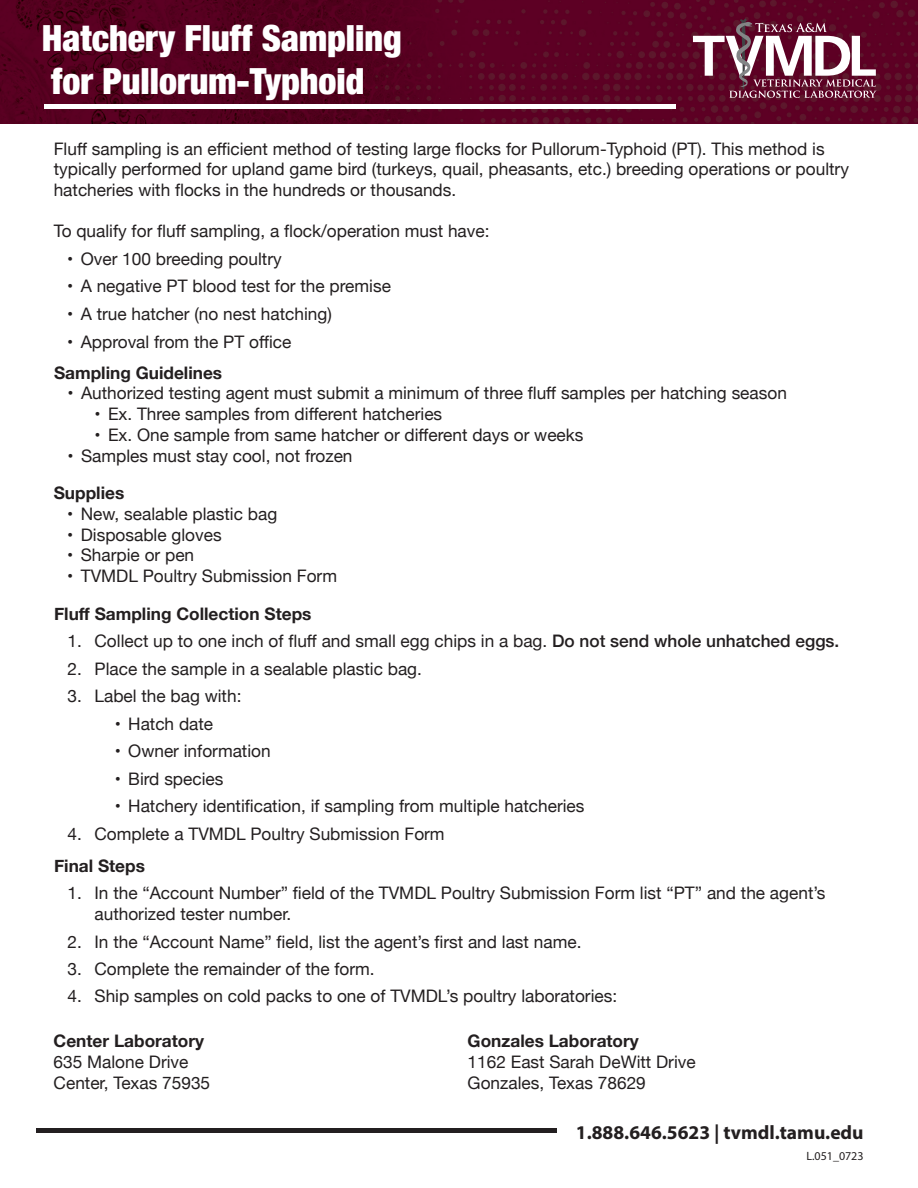
<style>
.page{position:relative;width:918px;height:1188px;background:#fff}
.page>*{position:absolute;margin:0;border:0;box-sizing:border-box;transform-origin:0 0}
.t1{font:900 condensed 36px "Helvetica Neue";color:#fff}
.t2{font:700 19.5px "Myriad Pro";color:#231f20}
.t3{font:17.25px/20.7px "Helvetica Neue";color:#231f20}
.t4{font:700 17.25px "Helvetica Neue";color:#231f20}
.t5{font:12px "Myriad Pro";color:#231f20}
.s1{font-weight:500}
</style>
<div class="page">
<img style="left:0;top:0;width:918px;height:123px">
<svg style="left:693px;top:18px;width:184px;height:80px"></svg>
<hr style="left:45px;top:105px;width:631px;height:4px;background:#fff">
<hr style="left:36px;top:1128px;width:521px;height:4px;background:#231f20">
<p class="t1" style="left:42px;top:8px;width:362px">Hatchery Fluff Sampling</p>
<p class="t1" style="left:51px;top:51px;width:315px">for Pullorum-Typhoid</p>
<p class="t3" style="left:54px;top:139px;width:797px">Fluff sampling is an efficient method of testing large flocks for Pullorum-Typhoid (PT). This method is typically performed for upland game bird (turkeys, quail, pheasants, etc.) breeding operations or poultry hatcheries with flocks in the hundreds or thousands.</p>
<p class="t3" style="left:54px;top:222px;width:437px">To qualify for fluff sampling, a flock/operation must have:</p>
<p class="t3" style="left:67px;top:249px;width:216px">• Over 100 breeding poultry</p>
<p class="t3" style="left:67px;top:277px;width:325px">• A negative PT blood test for the premise</p>
<p class="t3" style="left:67px;top:304px;width:266px">• A true hatcher (no nest hatching)</p>
<p class="t3" style="left:67px;top:333px;width:226px">• Approval from the PT office</p>
<p class="t4" style="left:54px;top:359px;width:170px">Sampling Guidelines</p>
<p class="t3" style="left:68px;top:384px;width:721px">• Authorized testing agent must submit a minimum of three fluff samples per hatching season</p>
<p class="t3" style="left:94px;top:405px;width:349px">• Ex. Three samples from different hatcheries</p>
<p class="t3" style="left:94px;top:425px;width:490px">• Ex. One sample from same hatcher or different days or weeks</p>
<p class="t3" style="left:68px;top:446px;width:287px">• Samples must stay cool, not frozen</p>
<p class="t4" style="left:54px;top:480px;width:72px">Supplies</p>
<p class="t3" style="left:67px;top:505px;width:211px">• New, sealable plastic bag</p>
<p class="t3" style="left:67px;top:525px;width:156px">• Disposable gloves</p>
<p class="t3" style="left:67px;top:546px;width:128px">• Sharpie or pen</p>
<p class="t3" style="left:67px;top:567px;width:271px">• TVMDL Poultry Submission Form</p>
<p class="t4" style="left:54px;top:600px;width:259px">Fluff Sampling Collection Steps</p>
<p class="t3" style="left:68px;top:632px;width:773px">1. Collect up to one inch of fluff and small egg chips in a bag. <span class="s1">Do not send whole unhatched eggs.</span></p>
<p class="t3" style="left:68px;top:659px;width:356px">2. Place the sample in a sealable plastic bag.</p>
<p class="t3" style="left:68px;top:687px;width:175px">3. Label the bag with:</p>
<p class="t3" style="left:115px;top:714px;width:100px">• Hatch date</p>
<p class="t3" style="left:115px;top:742px;width:157px">• Owner information</p>
<p class="t3" style="left:115px;top:769px;width:110px">• Bird species</p>
<p class="t3" style="left:115px;top:797px;width:471px">• Hatchery identification, if sampling from multiple hatcheries</p>
<p class="t3" style="left:68px;top:824px;width:379px">4. Complete a TVMDL Poultry Submission Form</p>
<p class="t4" style="left:54px;top:852px;width:93px">Final Steps</p>
<p class="t3" style="left:94px;top:884px;width:733px;text-indent:-27px">1. In the “Account Number” field of the TVMDL Poultry Submission Form list “PT” and the agent’s authorized tester number.</p>
<p class="t3" style="left:68px;top:932px;width:515px">2. In the “Account Name” field, list the agent’s first and last name.</p>
<p class="t3" style="left:68px;top:959px;width:309px">3. Complete the remainder of the form.</p>
<p class="t3" style="left:68px;top:987px;width:551px">4. Ship samples on cold packs to one of TVMDL’s poultry laboratories:</p>
<p class="t4" style="left:54px;top:1028px;width:152px">Center Laboratory</p>
<p class="t3" style="left:54px;top:1053px;width:136px">635 Malone Drive</p>
<p class="t3" style="left:54px;top:1073px;width:158px">Center, Texas 75935</p>
<p class="t4" style="left:468px;top:1028px;width:173px">Gonzales Laboratory</p>
<p class="t3" style="left:468px;top:1053px;width:230px">1162 East Sarah DeWitt Drive</p>
<p class="t3" style="left:468px;top:1073px;width:180px">Gonzales, Texas 78629</p>
<p class="t2" style="left:576px;top:1120px;width:289px">1.888.646.5623 | tvmdl.tamu.edu</p>
<p class="t5" style="left:806px;top:1149px;width:59px">L.051_0723</p>
</div>
